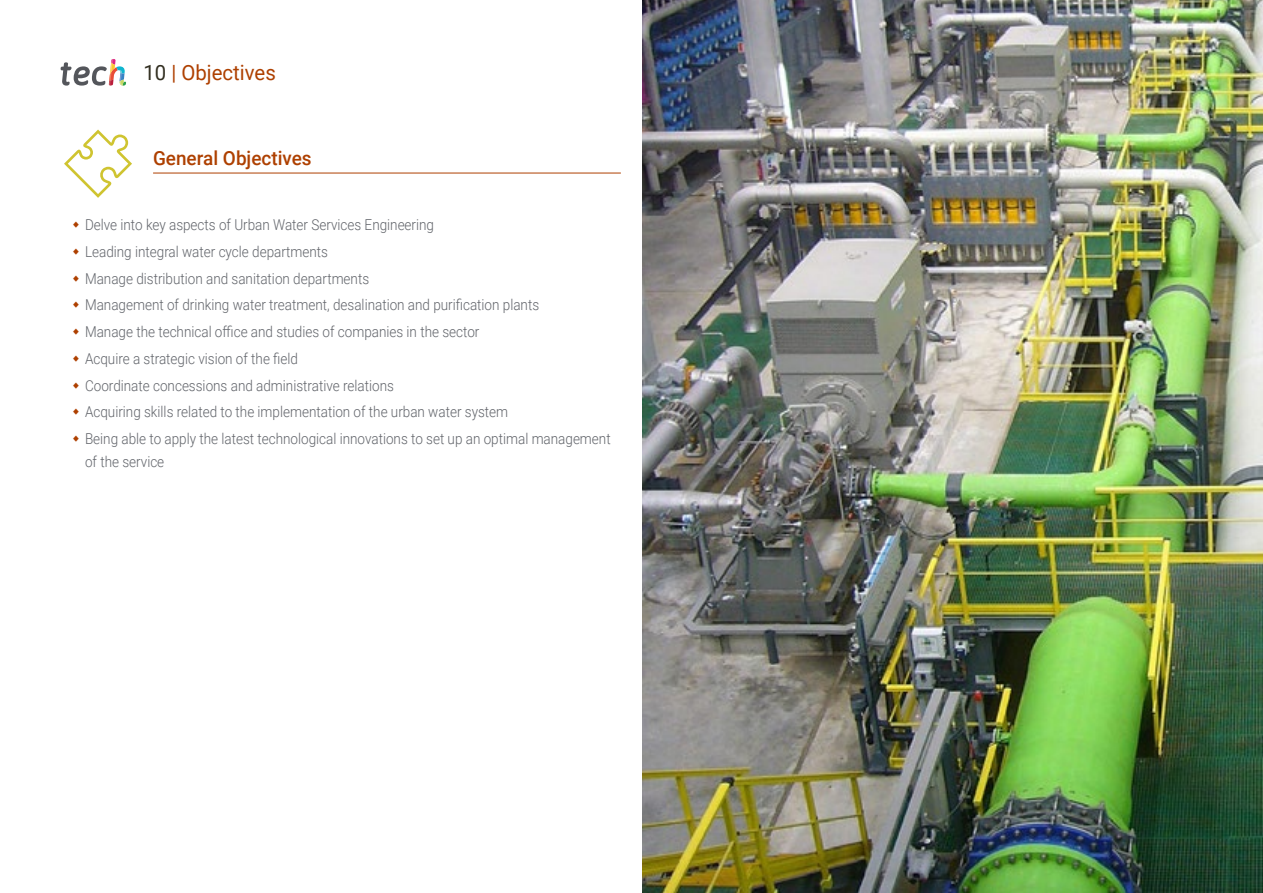
<style>
.page{position:relative;width:1263px;height:893px;background:#fff}
.page>*{position:absolute;margin:0;border:0;box-sizing:border-box;transform-origin:0 0}
.t1{font:21px "Roboto";color:#ae4000}
.t2{font:500 19.5px "Roboto";color:#ae4000}
.t3{font:300 15px/26.7px "Roboto";color:#61646a;scale:.9 1}
.s1{color:#312e20}
.s2{color:#ae4001}
</style>
<div class="page">
<hr style="left:153px;top:173px;width:468px;height:1px;background:#ae4000">
<svg style="left:64px;top:130px;width:68px;height:68px"></svg>
<svg style="left:61px;top:59px;width:65px;height:27px"></svg>
<img style="left:642px;top:0;width:621px;height:893px">
<h1 class="t1" style="left:144px;top:57px;width:134px"><span class="s1">10</span> <span class="s2">|</span> Objectives</h1>
<h2 class="t2" style="left:153px;top:144px;width:160px">General Objectives</h2>
<p class="t3" style="left:85px;top:211px;width:585px">Delve into key aspects of Urban Water Services Engineering<br>Leading integral water cycle departments<br>Manage distribution and sanitation departments<br>Management of drinking water treatment, desalination and purification plants<br>Manage the technical office and studies of companies in the sector<br>Acquire a strategic vision of the field<br>Coordinate concessions and administrative relations<br>Acquiring skills related to the implementation of the urban water system<br>Being able to apply the latest technological innovations to set up an optimal management</p>
<p class="t3" style="left:85px;top:447px;width:90px">of the service</p>
</div>
